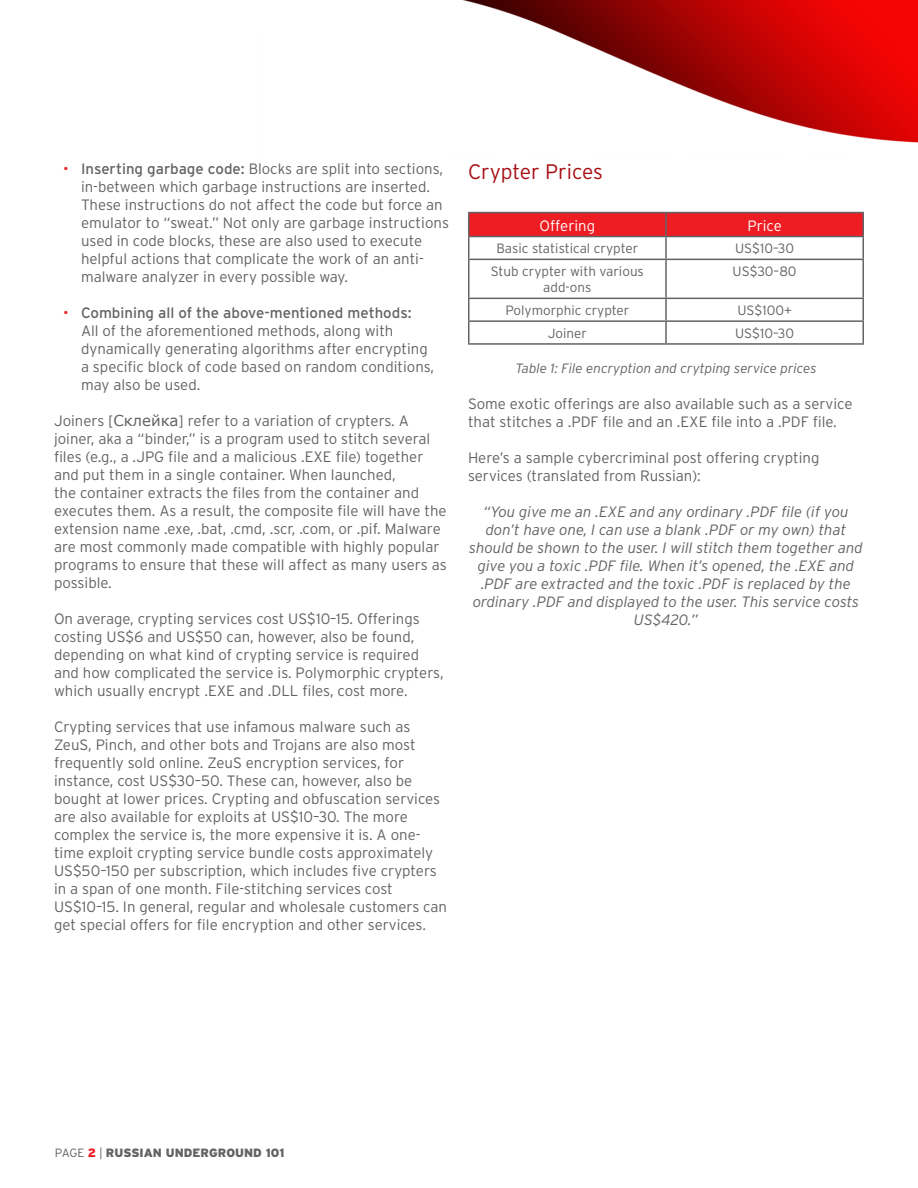
<style>
.page{position:relative;width:918px;height:1188px;background:#fff}
.page>*{position:absolute;margin:0;border:0;box-sizing:border-box;transform-origin:0 0}
.heading_2{font:300 21px "Interstate";color:#a70e13}
.body_text_1{font:300 15px/18px "Interstate";color:#636366}
.bulleted_text_1{font:300 15px/18px "Interstate";color:#636366}
.quote{font:italic 300 15px/18px "Interstate";color:#636366;text-align:center}
.table_header{font:300 15px "Interstate";color:#fff}
.table_body_number{font:300 13.5px/16.2px "Interstate";color:#636366;text-align:center}
.t1{font:italic 300 13.5px "Interstate";color:#636366}
.t2{font:900 12px "Interstate";color:#636366}
.s1{color:#ee1d23}
.s2{font-weight:400}
.s3{font-family:"MS Reference Sans Serif";font-weight:400}
.s4{font-weight:300}
</style>
<div class="page">
<img style="left:462px;top:0;width:456px;height:300px">
<svg style="left:470px;top:213px;width:392px;height:23px;background:#ea1e24"></svg>
<hr style="left:468px;top:212px;width:198px;height:1px;background:#636366">
<hr style="left:468px;top:213px;width:2px;height:23px;background:#636366">
<hr style="left:666px;top:212px;width:198px;height:1px;background:#636366">
<hr style="left:665px;top:213px;width:2px;height:23px;background:#636366">
<hr style="left:862px;top:213px;width:2px;height:23px;background:#636366">
<hr style="left:468px;top:236px;width:198px;height:1px;background:#636366">
<hr style="left:468px;top:237px;width:2px;height:22px;background:#636366">
<hr style="left:666px;top:236px;width:198px;height:1px;background:#636366">
<hr style="left:665px;top:237px;width:2px;height:22px;background:#636366">
<hr style="left:862px;top:237px;width:2px;height:22px;background:#636366">
<hr style="left:468px;top:259px;width:198px;height:1px;background:#636366">
<hr style="left:468px;top:260px;width:2px;height:38px;background:#636366">
<hr style="left:666px;top:259px;width:198px;height:1px;background:#636366">
<hr style="left:665px;top:260px;width:2px;height:38px;background:#636366">
<hr style="left:862px;top:260px;width:2px;height:38px;background:#636366">
<hr style="left:468px;top:298px;width:198px;height:1px;background:#636366">
<hr style="left:468px;top:299px;width:2px;height:21px;background:#636366">
<hr style="left:666px;top:298px;width:198px;height:1px;background:#636366">
<hr style="left:665px;top:299px;width:2px;height:21px;background:#636366">
<hr style="left:862px;top:299px;width:2px;height:21px;background:#636366">
<hr style="left:468px;top:320px;width:198px;height:2px;background:#636366">
<hr style="left:468px;top:322px;width:2px;height:21px;background:#636366">
<hr style="left:666px;top:320px;width:198px;height:2px;background:#636366">
<hr style="left:665px;top:322px;width:2px;height:21px;background:#636366">
<hr style="left:862px;top:322px;width:2px;height:21px;background:#636366">
<hr style="left:468px;top:343px;width:198px;height:2px;background:#636366">
<hr style="left:666px;top:343px;width:198px;height:2px;background:#636366">
<p class="bulleted_text_1" style="left:81px;top:160px;width:370px;text-indent:-18px"><span class="s1">•</span> <span class="s2">Inserting garbage code:</span> Blocks are split into sections, in-between which garbage instructions are inserted.<br>These instructions do not affect the code but force an emulator to “sweat.” Not only are garbage instructions used in code blocks, these are also used to execute helpful actions that complicate the work of an anti&shy;malware analyzer in every possible way.</p>
<p class="bulleted_text_1" style="left:81px;top:304px;width:355px;text-indent:-18px"><span class="s1">•</span> <span class="s2">Combining all of the above-mentioned methods:<br></span>All of the aforementioned methods, along with dynamically generating algorithms after encrypting a specific block of code based on random conditions, may also be used.</p>
<p class="body_text_1" style="left:54px;top:412px;width:394px">Joiners [<span class="s3">Склейка</span>] refer to a variation of crypters. A joiner, aka a “binder,” is a program used to stitch several files (e.g., a .JPG file and a malicious .EXE file) together and put them in a single container. When launched,<br>the container extracts the files from the container and executes them. As a result, the composite file will have the extension name .exe, .bat, .cmd, .scr, .com, or .pif. Malware are most commonly made compatible with highly popular programs to ensure that these will affect as many users as possible.</p>
<p class="body_text_1" style="left:54px;top:610px;width:391px">On average, crypting services cost US$10–15. Offerings costing US$6 and US$50 can, however, also be found, depending on what kind of crypting service is required and how complicated the service is. Polymorphic crypters, which usually encrypt .EXE and .DLL files, cost more.</p>
<p class="body_text_1" style="left:54px;top:718px;width:395px">Crypting services that use infamous malware such as ZeuS, Pinch, and other bots and Trojans are also most frequently sold online. ZeuS encryption services, for instance, cost US$30–50. These can, however, also be bought at lower prices. Crypting and obfuscation services are also available for exploits at US$10–30. The more complex the service is, the more expensive it is. A one&shy;time exploit crypting service bundle costs approximately US$50–150 per subscription, which includes five crypters in a span of one month. File-stitching services cost US$10–15. In general, regular and wholesale customers can get special offers for file encryption and other services.</p>
<p class="heading_2" style="left:468px;top:159px;width:137px">Crypter Prices</p>
<p class="table_header" style="left:540px;top:216px;width:57px">Offering</p>
<p class="table_header" style="left:747px;top:216px;width:36px">Price</p>
<p class="table_body_number" style="left:497px;top:240px;width:143px">Basic statistical crypter</p>
<p class="table_body_number" style="left:735px;top:240px;width:60px">US$10–30</p>
<p class="table_body_number" style="left:491px;top:263px;width:155px">Stub crypter with various add-ons</p>
<p class="table_body_number" style="left:733px;top:263px;width:65px">US$30–80</p>
<p class="table_body_number" style="left:505px;top:302px;width:126px">Polymorphic crypter</p>
<p class="table_body_number" style="left:737px;top:302px;width:56px">US$100+</p>
<p class="table_body_number" style="left:548px;top:325px;width:41px">Joiner</p>
<p class="table_body_number" style="left:735px;top:325px;width:60px">US$10–30</p>
<p class="t1" style="left:515px;top:360px;width:303px">Table 1: File encryption and crytping service prices</p>
<p class="body_text_1" style="left:468px;top:394px;width:386px">Some exotic offerings are also available such as a service that stitches a .PDF file and an .EXE file into a .PDF file.</p>
<p class="body_text_1" style="left:468px;top:448px;width:353px">Here’s a sample cybercriminal post offering crypting services (translated from Russian):</p>
<p class="quote" style="left:469px;top:502px;width:395px">“You give me an .EXE and any ordinary .PDF file (if you don’t have one, I can use a blank .PDF or my own) that should be shown to the user. I will stitch them together and give you a toxic .PDF file. When it’s opened, the .EXE and .PDF are extracted and the toxic .PDF is replaced by the ordinary .PDF and displayed to the user. This service costs US$420.”</p>
<p class="t2" style="left:55px;top:1146px;width:231px"><span class="s4">PAGE</span> <span class="s1">2</span> <span class="s4">|</span> RUSSIAN UNDERGROUND 101</p>
</div>
